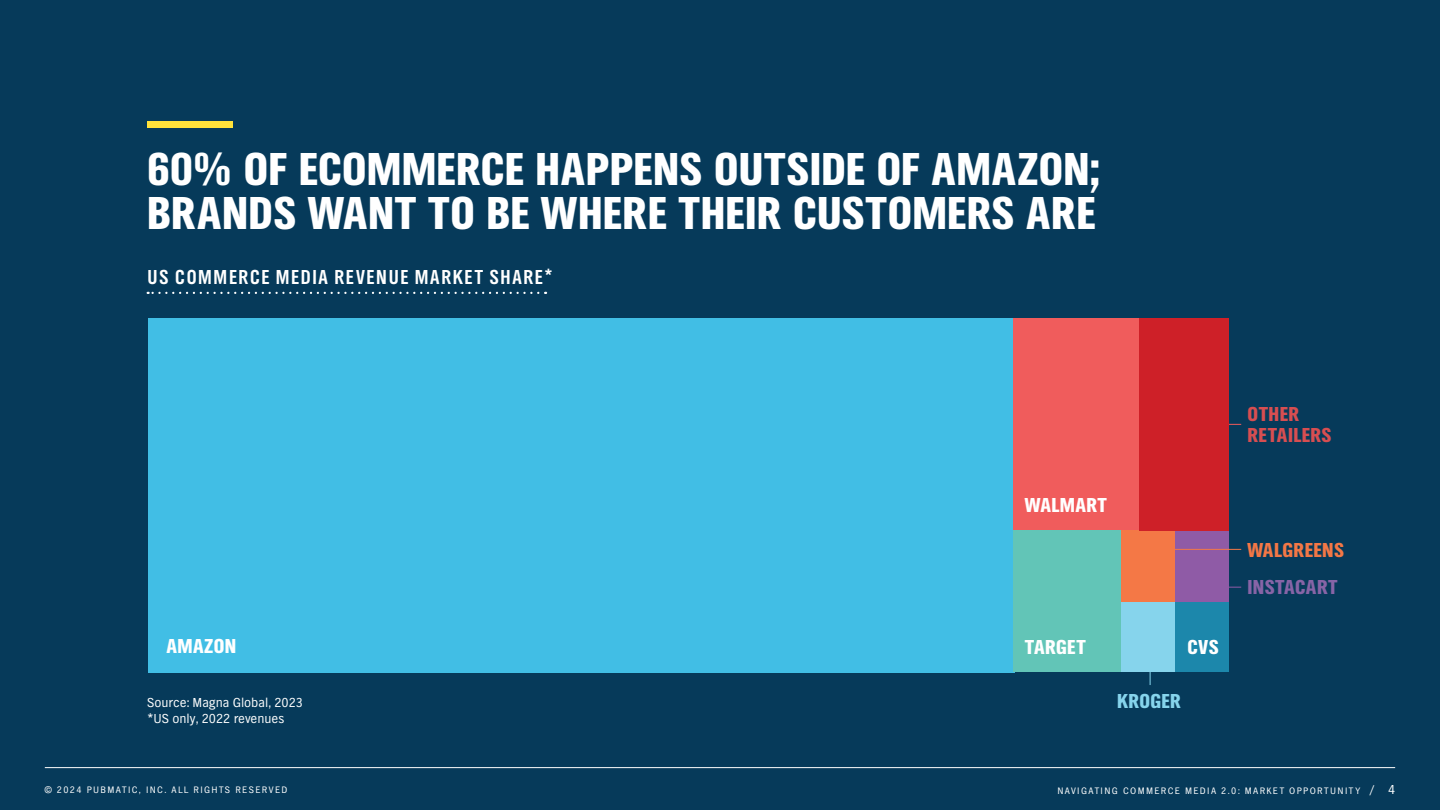
<style>
.page{position:relative;width:1440px;height:810px;background:#063a5a}
.page>*{position:absolute;margin:0;border:0;box-sizing:border-box;transform-origin:0 0}
.t1{font:48px/43.5px "TV Nord EF Black Con";letter-spacing:.01em;color:#fff}
.t2{font:21px "TV Nord EF Bold Con";letter-spacing:.08em;color:#fff}
.t3{font:21px "TV Nord EF Black Con";letter-spacing:.02em;color:#fff}
.t4{font:21px/21px "TV Nord EF Black Con";letter-spacing:.02em;color:#d74e51}
.t5{font:21px "TV Nord EF Black Con";letter-spacing:.02em;color:#8764a6}
.t6{font:21px "TV Nord EF Black Con";letter-spacing:.02em;color:#f37746}
.t7{font:21px "TV Nord EF Black Con";letter-spacing:.02em;color:#86d4ec}
.t8{font:13.5px/16.5px "TV Nord EF";color:#fff}
.t9{font:9.75px "TV Nord EF";letter-spacing:.14em;color:#fff}
.s1{font-size:11.25px}
.s2{font-size:13.5px}
</style>
<div class="page">
<div style="left:147px;top:122px;width:86px;height:6px;background:#ffe23a"></div>
<div style="left:148px;top:318px;width:866px;height:354px;background:#41bee5"></div>
<svg style="left:1149px;top:672px;width:1px;height:13px"></svg>
<div style="left:1013px;top:318px;width:126px;height:213px;background:#f05c5c"></div>
<div style="left:1013px;top:531px;width:108px;height:141px;background:#62c5b7"></div>
<div style="left:1175px;top:601px;width:53px;height:71px;background:#1c87ab"></div>
<div style="left:1121px;top:601px;width:54px;height:71px;background:#86d4ec"></div>
<div style="left:1175px;top:531px;width:53px;height:71px;background:#8f5ba6"></div>
<div style="left:1121px;top:531px;width:54px;height:71px;background:#f47846"></div>
<svg style="left:148px;top:292px;width:390px;height:2px"></svg>
<hr style="left:1198px;top:587px;width:43px;height:1px;background:#8f5ba6">
<hr style="left:1198px;top:424px;width:43px;height:1px;background:#f05b5b">
<hr style="left:1137px;top:549px;width:104px;height:1px;background:#f47846">
<div style="left:1139px;top:318px;width:89px;height:213px;background:#ce2028"></div>
<hr style="left:45px;top:767px;width:1350px;height:1px;background:#fff">
<h1 class="t1" style="left:147px;top:148px;width:954px">60% OF ECOMMERCE HAPPENS OUTSIDE OF AMAZON;<br>BRANDS WANT TO BE WHERE THEIR CUSTOMERS ARE</h1>
<h2 class="t2" style="left:148px;top:265px;width:406px">US COMMERCE MEDIA REVENUE MARKET SHARE*</h2>
<h2 class="t3" style="left:166px;top:634px;width:71px">AMAZON</h2>
<h3 class="t8" style="left:147px;top:694px;width:157px">Source: Magna Global, 2023 *US only, 2022 revenues</h3>
<h2 class="t3" style="left:1025px;top:494px;width:83px">WALMART</h2>
<h2 class="t3" style="left:1025px;top:635px;width:62px">TARGET</h2>
<h2 class="t3" style="left:1187px;top:635px;width:33px">CVS</h2>
<h2 class="t7" style="left:1117px;top:690px;width:65px">KROGER</h2>
<h2 class="t4" style="left:1247px;top:404px;width:86px">OTHER<br>RETAILERS</h2>
<h2 class="t6" style="left:1247px;top:538px;width:98px">WALGREENS</h2>
<h2 class="t5" style="left:1247px;top:576px;width:91px">INSTACART</h2>
<p class="t9" style="left:45px;top:784px;width:244px">© 2024 PUBMATIC, INC. ALL RIGHTS RESERVED</p>
<p class="t9" style="left:1057px;top:785px;width:339px">NAVIGATING COMMERCE MEDIA 2.0: MARKET OPPORTUNITY <span class="s1">/</span> <span class="s2">4</span></p>
</div>
